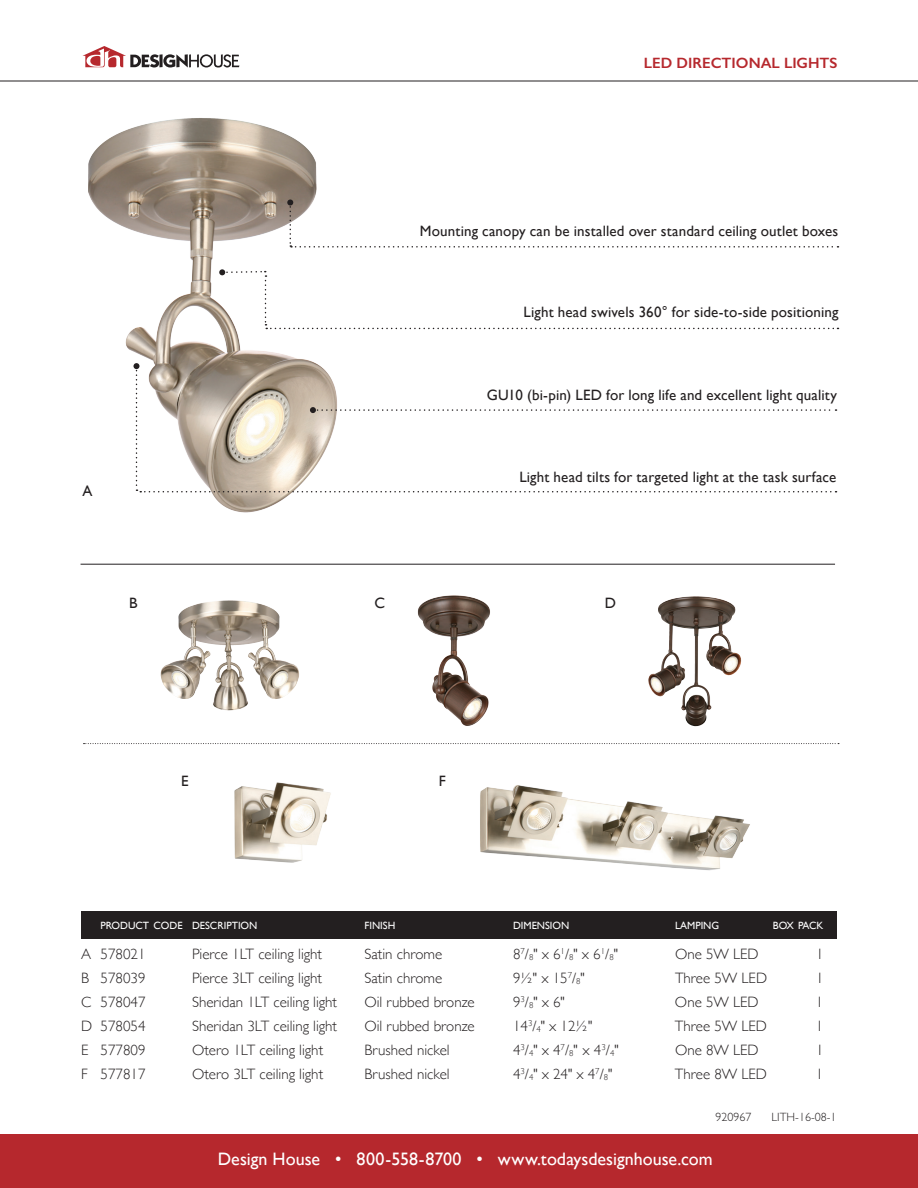
<style>
.page{position:relative;width:918px;height:1188px;background:#fff}
.page>*{position:absolute;margin:0;border:0;box-sizing:border-box;transform-origin:0 0}
.t1{font:18px "Gill Sans";color:#fff}
.t2{font:300 15px "Gill Sans";color:#231f20}
.t3{font:15px "Gill Sans";letter-spacing:.01em;color:#231f20}
.t4{font:600 15px "Gill Sans";color:#b6282d}
.t5{font:300 12px "Gill Sans Std";color:#231f20}
.Paragraph_Style_1{font:10.5px "Gill Sans";color:#fff}
.s1{font-size:8.7px}
</style>
<div class="page">
<img style="left:89px;top:118px;width:450px;height:446px">
<hr style="left:81px;top:564px;width:754px;height:1px;background:#231f20">
<svg style="left:84px;top:743px;width:755px;height:1px"></svg>
<img style="left:160px;top:600px;width:88px;height:111px">
<img style="left:234px;top:782px;width:97px;height:81px">
<img style="left:357px;top:595px;width:201px;height:149px">
<img style="left:480px;top:785px;width:270px;height:86px">
<img style="left:648px;top:596px;width:47px;height:115px">
<div style="left:0;top:1134px;width:918px;height:54px;background:#b6282d"></div>
<hr style="left:0;top:81px;width:918px;height:1px;background:#231f20">
<svg style="left:82px;top:46px;width:157px;height:22px"></svg>
<div style="left:81px;top:911px;width:756px;height:28px;background:#231f20"></div>
<svg style="left:134px;top:363px;width:703px;height:129px"></svg>
<svg style="left:287px;top:200px;width:551px;height:48px"></svg>
<svg style="left:219px;top:269px;width:619px;height:60px"></svg>
<p class="t4" style="left:644px;top:54px;width:195px">LED DIRECTIONAL LIGHTS</p>
<p class="t3" style="left:420px;top:222px;width:420px">Mounting canopy can be installed over standard ceiling outlet boxes</p>
<p class="t3" style="left:524px;top:304px;width:316px">Light head swivels 360° for side-to-side positioning</p>
<p class="t3" style="left:82px;top:482px;width:12px">A</p>
<p class="t3" style="left:129px;top:594px;width:10px">B</p>
<p class="t3" style="left:181px;top:772px;width:9px">E</p>
<p class="t3" style="left:375px;top:594px;width:12px">C</p>
<p class="t3" style="left:487px;top:386px;width:352px">GU10 (bi-pin) LED for long life and excellent light quality</p>
<p class="t3" style="left:519px;top:468px;width:318px">Light head tilts for targeted light at the task surface</p>
<p class="t3" style="left:605px;top:594px;width:13px">D</p>
<p class="t3" style="left:439px;top:772px;width:9px">F</p>
<p class="Paragraph_Style_1" style="left:100px;top:919px;width:158px">PRODUCT CODE DESCRIPTION</p>
<p class="Paragraph_Style_1" style="left:364px;top:919px;width:32px">FINISH</p>
<p class="Paragraph_Style_1" style="left:513px;top:919px;width:58px">DIMENSION</p>
<p class="Paragraph_Style_1" style="left:675px;top:919px;width:46px">LAMPING</p>
<p class="Paragraph_Style_1" style="left:773px;top:919px;width:52px">BOX PACK</p>
<p class="t2" style="left:81px;top:943px;width:66px">A 578021</p>
<p class="t2" style="left:192px;top:943px;width:132px">Pierce 1LT ceiling light</p>
<p class="t2" style="left:364px;top:943px;width:79px">Satin chrome</p>
<p class="t2" style="left:513px;top:943px;width:106px">8<sup>7</sup>/<span class="s1">8</span>" x 6<sup>1</sup>/<span class="s1">8</span>" x 6<sup>1</sup>/<span class="s1">8</span>"</p>
<p class="t2" style="left:675px;top:943px;width:85px">One 5W LED</p>
<p class="t2" style="left:816px;top:943px;width:9px">1</p>
<p class="t2" style="left:81px;top:967px;width:66px">B 578039</p>
<p class="t2" style="left:192px;top:967px;width:132px">Pierce 3LT ceiling light</p>
<p class="t2" style="left:364px;top:967px;width:79px">Satin chrome</p>
<p class="t2" style="left:513px;top:967px;width:73px">9½" x 15<sup>7</sup>/<span class="s1">8</span>"</p>
<p class="t2" style="left:675px;top:967px;width:94px">Three 5W LED</p>
<p class="t2" style="left:816px;top:967px;width:9px">1</p>
<p class="t2" style="left:81px;top:991px;width:66px">C 578047</p>
<p class="t2" style="left:192px;top:991px;width:147px">Sheridan 1LT ceiling light</p>
<p class="t2" style="left:364px;top:991px;width:112px">Oil rubbed bronze</p>
<p class="t2" style="left:513px;top:991px;width:53px">9<sup>3</sup>/<span class="s1">8</span>" x 6"</p>
<p class="t2" style="left:675px;top:991px;width:85px">One 5W LED</p>
<p class="t2" style="left:816px;top:991px;width:9px">1</p>
<p class="t2" style="left:81px;top:1015px;width:66px">D 578054</p>
<p class="t2" style="left:192px;top:1015px;width:147px">Sheridan 3LT ceiling light</p>
<p class="t2" style="left:364px;top:1015px;width:112px">Oil rubbed bronze</p>
<p class="t2" style="left:513px;top:1015px;width:81px">14<sup>3</sup>/<span class="s1">4</span>" x 12½"</p>
<p class="t2" style="left:675px;top:1015px;width:94px">Three 5W LED</p>
<p class="t2" style="left:816px;top:1015px;width:9px">1</p>
<p class="t2" style="left:81px;top:1039px;width:66px">E 577809</p>
<p class="t2" style="left:192px;top:1039px;width:133px">Otero 1LT ceiling light</p>
<p class="t2" style="left:364px;top:1039px;width:87px">Brushed nickel</p>
<p class="t2" style="left:513px;top:1039px;width:107px">4<sup>3</sup>/<span class="s1">4</span>" x 4<sup>7</sup>/<span class="s1">8</span>" x 4<sup>3</sup>/<span class="s1">4</span>"</p>
<p class="t2" style="left:675px;top:1039px;width:85px">One 8W LED</p>
<p class="t2" style="left:816px;top:1039px;width:9px">1</p>
<p class="t2" style="left:81px;top:1063px;width:66px">F 577817</p>
<p class="t2" style="left:192px;top:1063px;width:133px">Otero 3LT ceiling light</p>
<p class="t2" style="left:364px;top:1063px;width:87px">Brushed nickel</p>
<p class="t2" style="left:513px;top:1063px;width:101px">4<sup>3</sup>/<span class="s1">4</span>" x 24" x 4<sup>7</sup>/<span class="s1">8</span>"</p>
<p class="t2" style="left:675px;top:1063px;width:94px">Three 8W LED</p>
<p class="t2" style="left:816px;top:1063px;width:9px">1</p>
<p class="t5" style="left:716px;top:1110px;width:37px">920967</p>
<p class="t5" style="left:772px;top:1110px;width:66px">LITH-16-08-1</p>
<p class="t1" style="left:218px;top:1148px;width:497px">Design House • 800-558-8700 • www.todaysdesignhouse.com</p>
</div>
